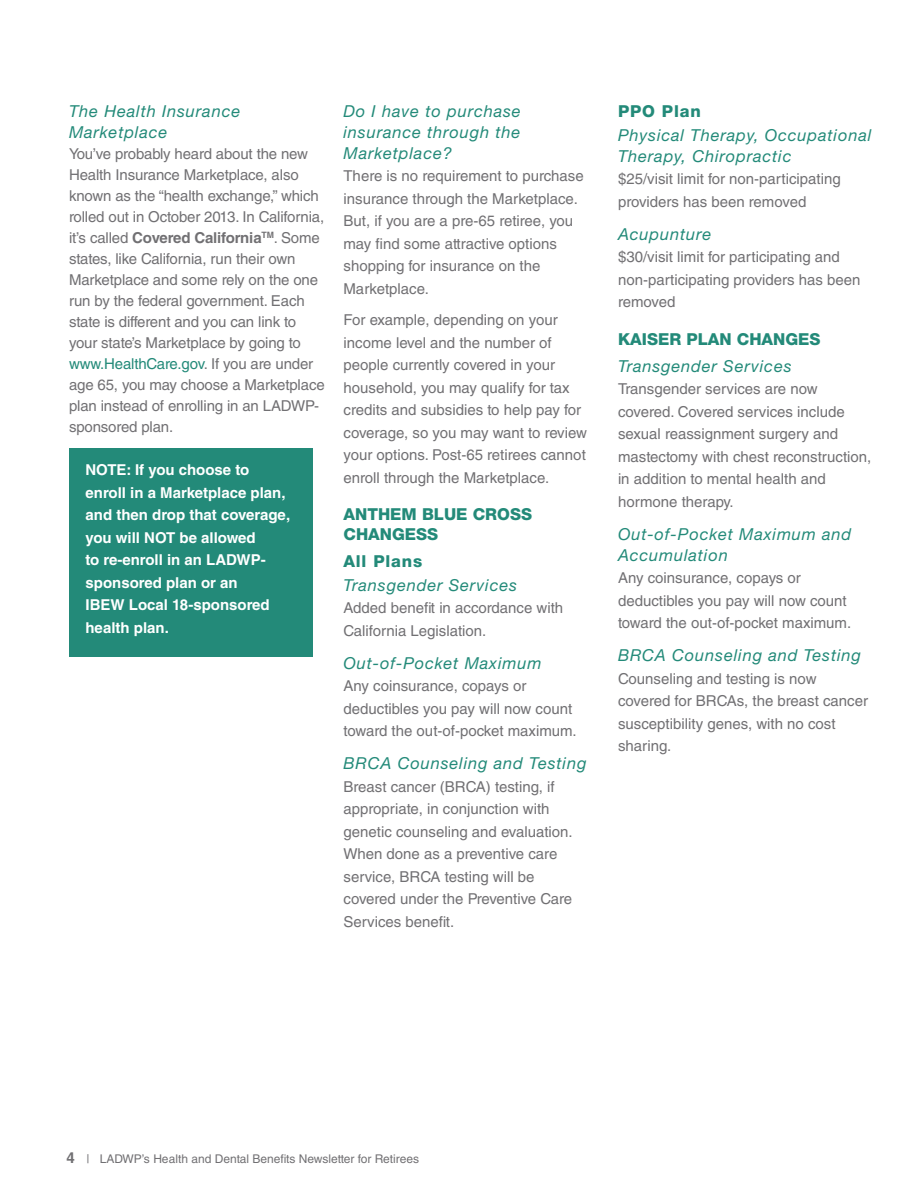
<style>
.page{position:relative;width:918px;height:1188px;background:#fff}
.page>*{position:absolute;margin:0;border:0;box-sizing:border-box;transform-origin:0 0}
.t1{font:italic 16.5px/21px "Helvetica Neue LT Std";letter-spacing:.05em;color:#238a79}
.t2{font:800 16.5px/19.5px "Helvetica Neue LT Std";color:#238a79}
.t3{font:15px/22.5px "Helvetica LT Std";color:#717073}
.t4{font:700 15px/22.5px "Helvetica LT Std";color:#fff}
.t5{font:12px "Helvetica LT Std";color:#717073}
.s1{font-weight:700}
.s2{color:#238a79}
.s3{font-weight:700;font-size:15px}
</style>
<div class="page">
<div style="left:69px;top:448px;width:244px;height:209px;background:#238a79"></div>
<p class="t1" style="left:69px;top:100px;width:173px">The Health Insurance<br>Marketplace</p>
<p class="t3" style="left:69px;top:143px;width:257px;line-height:21px">You’ve probably heard about the new Health Insurance Marketplace, also known as the “health exchange,” which rolled out in October 2013. In California, it’s called <span class="s1">Covered California</span><sup>TM</sup>. Some states, like California, run their own Marketplace and some rely on the one run by the federal government. Each state is different and you can link to your state’s Marketplace by going to <span class="s2">www.HealthCare.gov</span>. If you are under age 65, you may choose a Marketplace plan instead of enrolling in an LADWP&shy;sponsored plan.</p>
<p class="t4" style="left:86px;top:458px;width:206px">NOTE: If you choose to enroll in a Marketplace plan, and then drop that coverage, you will NOT be allowed<br>to re-enroll in an LADWP&shy;sponsored plan or an<br>IBEW Local 18-sponsored health plan.</p>
<p class="t1" style="left:344px;top:100px;width:179px;text-align:justify">Do I have to purchase insurance through the Marketplace?</p>
<p class="t3" style="left:344px;top:165px;width:242px">There is no requirement to purchase insurance through the Marketplace.<br>But, if you are a pre-65 retiree, you may find some attractive options shopping for insurance on the<br>Marketplace.</p>
<p class="t3" style="left:344px;top:309px;width:245px">For example, depending on your income level and the number of people currently covered in your household, you may qualify for tax credits and subsidies to help pay for coverage, so you may want to review your options. Post-65 retirees cannot enroll through the Marketplace.</p>
<p class="t2" style="left:344px;top:505px;width:190px">ANTHEM BLUE CROSS<br>CHANGESS</p>
<p class="t2" style="left:344px;top:551px;width:80px">ALL PLANS</p>
<p class="t1" style="left:344px;top:574px;width:175px">Transgender Services</p>
<p class="t3" style="left:344px;top:597px;width:221px">Added benefit in accordance with<br>California Legislation.</p>
<p class="t1" style="left:344px;top:652px;width:200px">Out-of-Pocket Maximum</p>
<p class="t3" style="left:344px;top:675px;width:235px">Any coinsurance, copays or deductibles you pay will now count toward the out-of-pocket maximum.</p>
<p class="t1" style="left:344px;top:753px;width:245px">BRCA Counseling and Testing</p>
<p class="t3" style="left:344px;top:775px;width:231px">Breast cancer (BRCA) testing, if appropriate, in conjunction with genetic counseling and evaluation.<br>When done as a preventive care service, BRCA testing will be covered under the Preventive Care<br>Services benefit.</p>
<p class="t2" style="left:618px;top:101px;width:84px">PPO PLAN</p>
<p class="t1" style="left:618px;top:124px;width:255px">Physical Therapy, Occupational<br>Therapy, Chiropractic</p>
<p class="t3" style="left:618px;top:168px;width:224px">$25/visit limit for non-participating providers has been removed</p>
<p class="t1" style="left:618px;top:223px;width:95px">Acupunture</p>
<p class="t3" style="left:618px;top:246px;width:244px">$30/visit limit for participating and non-participating providers has been removed</p>
<p class="t2" style="left:618px;top:329px;width:204px">KAISER PLAN CHANGES</p>
<p class="t1" style="left:618px;top:355px;width:175px">Transgender Services</p>
<p class="t3" style="left:618px;top:378px;width:255px">Transgender services are now covered. Covered services include sexual reassignment surgery and mastectomy with chest reconstruction, in addition to mental health and hormone therapy.</p>
<p class="t1" style="left:618px;top:523px;width:235px">Out-of-Pocket Maximum and<br>Accumulation</p>
<p class="t3" style="left:618px;top:567px;width:235px">Any coinsurance, copays or deductibles you pay will now count toward the out-of-pocket maximum.</p>
<p class="t1" style="left:618px;top:645px;width:245px">BRCA Counseling and Testing</p>
<p class="t3" style="left:618px;top:667px;width:252px">Counseling and testing is now covered for BRCAs, the breast cancer susceptibility genes, with no cost sharing.</p>
<p class="t5" style="left:67px;top:1152px;width:354px"><span class="s3">4</span> | LADWP’s Health and Dental Benefits Newsletter for Retirees</p>
</div>
